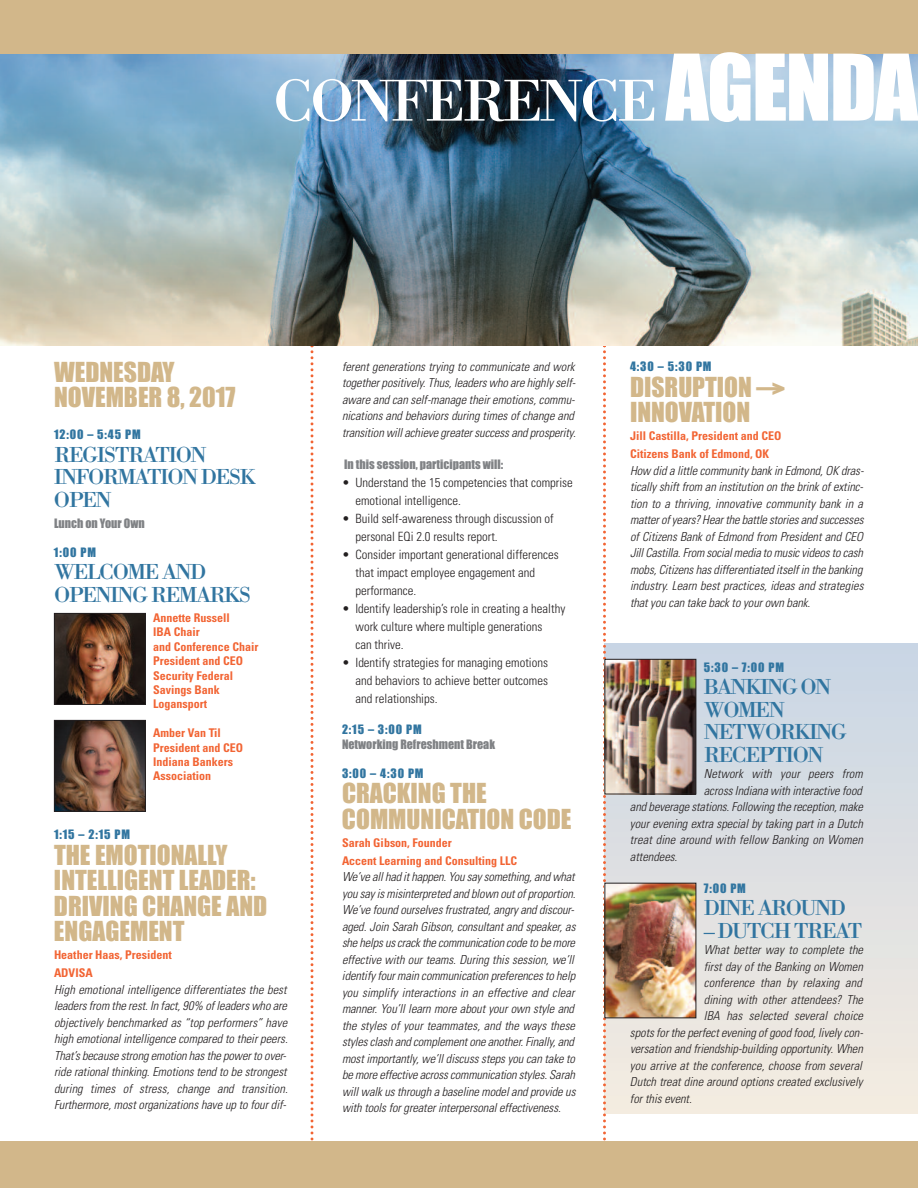
<style>
.page{position:relative;width:918px;height:1188px;background:#fff}
.page>*{position:absolute;margin:0;border:0;box-sizing:border-box;transform-origin:0 0}
.t1{font:61.2px "Bodoni";letter-spacing:-.06em;color:#fff}
.t2{font:25.5px/25.5px "Impact";color:#d2b78a}
.t3{font:22.5px/22.5px "Bodoni";letter-spacing:-.07em;color:#3175a0}
.t4{font:300 condensed 12.75px/18px "Univers";color:#231f20}
.t5{font:italic 300 condensed 12.3px/16.5px "Univers";color:#231f20}
.t6{font:700 condensed 12px/14.4px "Univers";color:#f26433}
.t7{font:12px "Impact";letter-spacing:.075em;color:#3175a0}
.t8{font:12px "Impact";color:#808285}
.s1{font-family:"Impact";font-size:84.75px}
</style>
<div class="page">
<div style="left:604px;top:644px;width:314px;height:469px;background:linear-gradient(to bottom,#c8d4e3,#f4ebe0)"></div>
<svg style="left:310px;top:346px;width:3px;height:795px"></svg>
<svg style="left:603px;top:346px;width:3px;height:795px"></svg>
<div style="left:0;top:0;width:918px;height:108px;background:#d2b78a"></div>
<img style="left:0;top:54px;width:918px;height:292px">
<img style="left:56px;top:615px;width:88px;height:88px">
<div style="left:54px;top:613px;width:92px;height:92px;border:1px solid #231f20"></div>
<img style="left:606px;top:661px;width:88px;height:131px">
<div style="left:604px;top:659px;width:92px;height:135px;border:1px solid #231f20"></div>
<img style="left:606px;top:885px;width:88px;height:131px">
<div style="left:604px;top:883px;width:92px;height:135px;border:1px solid #231f20"></div>
<img style="left:56px;top:722px;width:88px;height:88px">
<div style="left:54px;top:720px;width:92px;height:92px;border:1px solid #231f20"></div>
<div style="left:0;top:1141px;width:918px;height:47px;background:#d2b78a"></div>
<h1 class="t1" style="left:273px;top:64px;width:647px">CONFERENCE <span class="s1">AGENDA</span></h1>
<h2 class="t2" style="left:54px;top:360px;width:183px">WEDNESDAY<br>NOVEMBER 8, 2017</h2>
<p class="t7" style="left:54px;top:428px;width:88px">12:00 – 5:45 PM</p>
<h3 class="t3" style="left:54px;top:443px;width:204px">REGISTRATION<br>INFORMATION DESK<br>OPEN</h3>
<p class="t8" style="left:54px;top:517px;width:92px">Lunch on Your Own</p>
<p class="t7" style="left:54px;top:546px;width:44px">1:00 PM</p>
<h3 class="t3" style="left:54px;top:560px;width:199px">WELCOME AND<br>OPENING REMARKS</h3>
<p class="t6" style="left:153px;top:612px;width:107px">Annette Russell<br>IBA Chair<br>and Conference Chair<br>President and CEO<br>Security Federal<br>Savings Bank<br>Logansport</p>
<p class="t6" style="left:153px;top:727px;width:91px">Amber Van Til<br>President and CEO<br>Indiana Bankers<br>Association</p>
<p class="t7" style="left:54px;top:828px;width:78px">1:15 – 2:15 PM</p>
<h2 class="t2" style="left:54px;top:843px;width:215px">THE EMOTIONALLY<br>INTELLIGENT LEADER:<br>DRIVING CHANGE AND<br>ENGAGEMENT</h2>
<p class="t6" style="left:54px;top:947px;width:119px;line-height:18px">Heather Haas, President<br>ADVISA</p>
<p class="t5" style="left:54px;top:982px;width:235px">High emotional intelligence differentiates the best leaders from the rest. In fact, 90% of leaders who are objectively benchmarked as “top performers” have high emotional intelligence compared to their peers.<br>That’s because strong emotion has the power to over&shy;ride rational thinking. Emotions tend to be strongest during times of stress, change and transition.<br>Furthermore, most organizations have up to four dif-</p>
<p class="t5" style="left:342px;top:359px;width:235px">ferent generations trying to communicate and work together positively. Thus, leaders who are highly self&shy;aware and can self-manage their emotions, commu&shy;nications and behaviors during times of change and transition will achieve greater success and prosperity.</p>
<p class="t8" style="left:344px;top:457px;width:160px">In this session, participants will:</p>
<p class="t4" style="left:356px;top:474px;width:219px;text-indent:-14px">• Understand the 15 competencies that comprise emotional intelligence.</p>
<p class="t4" style="left:356px;top:510px;width:200px;text-indent:-14px">• Build self-awareness through discussion of personal EQi 2.0 results report.</p>
<p class="t4" style="left:356px;top:546px;width:205px;text-indent:-14px">• Consider important generational differences that impact employee engagement and performance.</p>
<p class="t4" style="left:356px;top:600px;width:211px;text-indent:-14px">• Identify leadership’s role in creating a healthy work culture where multiple generations<br>can thrive.</p>
<p class="t4" style="left:356px;top:654px;width:194px;text-align:justify;text-indent:-14px">• Identify strategies for managing emotions and behaviors to achieve better outcomes and relationships.</p>
<p class="t7" style="left:342px;top:723px;width:81px">2:15 – 3:00 PM</p>
<p class="t8" style="left:342px;top:738px;width:155px">Networking Refreshment Break</p>
<p class="t7" style="left:342px;top:766px;width:83px">3:00 – 4:30 PM</p>
<h2 class="t2" style="left:342px;top:782px;width:231px">CRACKING THE<br>COMMUNICATION CODE</h2>
<p class="t6" style="left:342px;top:834px;width:177px;line-height:18px">Sarah Gibson, Founder<br>Accent Learning and Consulting LLC</p>
<p class="t5" style="left:342px;top:870px;width:235px">We’ve all had it happen. You say something, and what you say is misinterpreted and blown out of proportion.<br>We’ve found ourselves frustrated, angry and discour&shy;aged. Join Sarah Gibson, consultant and speaker, as she helps us crack the communication code to be more effective with our teams. During this session, we’ll identify four main communication preferences to help you simplify interactions in an effective and clear manner. You’ll learn more about your own style and the styles of your teammates, and the ways these styles clash and complement one another. Finally, and most importantly, we’ll discuss steps you can take to be more effective across communication styles. Sarah will walk us through a baseline model and provide us with tools for greater interpersonal effectiveness.</p>
<p class="t7" style="left:630px;top:360px;width:83px">4:30 – 5:30 PM</p>
<h2 class="t2" style="left:630px;top:375px;width:157px">DISRUPTION —&gt;<br>INNOVATION</h2>
<p class="t6" style="left:630px;top:428px;width:153px;line-height:18px">Jill Castilla, President and CEO<br>Citizens Bank of Edmond, OK</p>
<p class="t5" style="left:630px;top:463px;width:235px;text-align:justify">How did a little community bank in Edmond, OK dras&shy;tically shift from an institution on the brink of extinc&shy;tion to a thriving, innovative community bank in a matter of years? Hear the battle stories and successes of Citizens Bank of Edmond from President and CEO Jill Castilla. From social media to music videos to cash mobs, Citizens has differentiated itself in the banking industry. Learn best practices, ideas and strategies that you can take back to your own bank.</p>
<p class="t7" style="left:704px;top:660px;width:82px">5:30 – 7:00 PM</p>
<h3 class="t3" style="left:704px;top:675px;width:145px">BANKING ON<br>WOMEN<br>NETWORKING<br>RECEPTION</h3>
<p class="t5" style="left:704px;top:767px;width:161px">Network with your peers from</p>
<p class="t5" style="left:704px;top:783px;width:160px">across Indiana with interactive food</p>
<p class="t5" style="left:630px;top:800px;width:235px">and beverage stations. Following the reception, make</p>
<p class="t5" style="left:630px;top:816px;width:234px">your evening extra special by taking part in a Dutch</p>
<p class="t5" style="left:630px;top:833px;width:234px">treat dine around with fellow Banking on Women</p>
<p class="t5" style="left:630px;top:849px;width:49px">attendees.</p>
<p class="t7" style="left:704px;top:881px;width:44px">7:00 PM</p>
<h3 class="t3" style="left:704px;top:896px;width:144px">DINE AROUND</h3>
<h3 class="t3" style="left:704px;top:919px;width:160px">– DUTCH TREAT</h3>
<p class="t5" style="left:704px;top:943px;width:161px">What better way to complete the</p>
<p class="t5" style="left:704px;top:959px;width:161px">first day of the Banking on Women</p>
<p class="t5" style="left:704px;top:976px;width:160px">conference than by relaxing and</p>
<p class="t5" style="left:704px;top:992px;width:161px">dining with other attendees? The</p>
<p class="t5" style="left:704px;top:1009px;width:161px">IBA has selected several choice</p>
<p class="t5" style="left:630px;top:1025px;width:234px">spots for the perfect evening of good food, lively con-</p>
<p class="t5" style="left:630px;top:1042px;width:234px">versation and friendship-building opportunity. When</p>
<p class="t5" style="left:630px;top:1058px;width:234px">you arrive at the conference, choose from several</p>
<p class="t5" style="left:630px;top:1075px;width:234px">Dutch treat dine around options created exclusively</p>
<p class="t5" style="left:630px;top:1091px;width:63px">for this event.</p>
</div>
